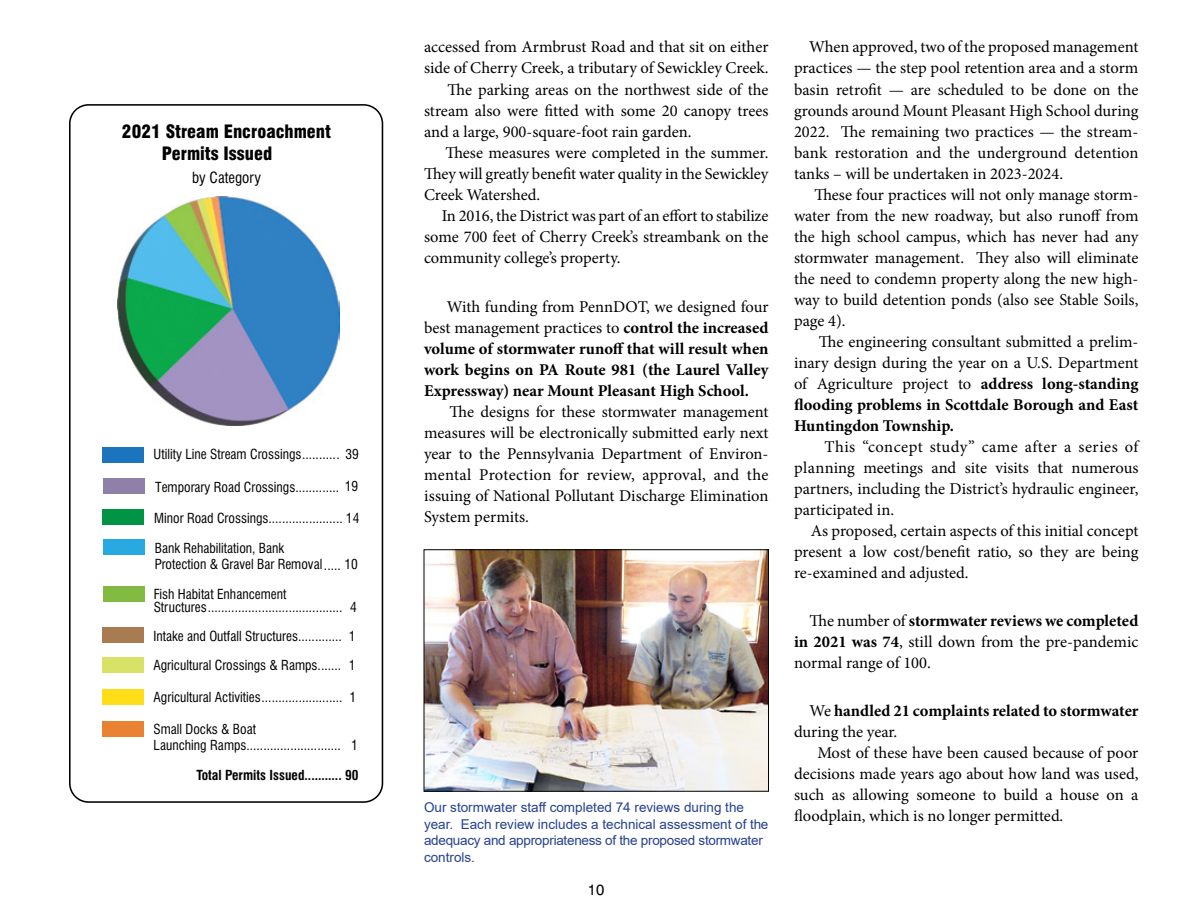
<style>
.page{position:relative;width:1188px;height:918px;background:#fff}
.page>*{position:absolute;margin:0;border:0;box-sizing:border-box;transform-origin:0 0}
.t1{font:900 condensed 18px/22.5px "Swiss 721 BT";color:#000}
.t2{font:16.5px/21px "Minion Pro";color:#000;text-align:justify}
.t3{font:700 16.5px/21px "Minion Pro";color:#000}
.t4{font:condensed 15px "Swiss 721 BT";color:#000}
.t5{font:15px "Swiss 721 BT";color:#000}
.t6{font:condensed 13.5px/13.5px "Swiss 721 BT";color:#000}
.t7{font:13.5px/16.5px "Arial";color:#25408f}
.t8{font:700 condensed 13.5px "Swiss 721 BT";color:#000}
.s1{font-weight:400}
.s2{font-weight:700}
</style>
<div class="page">
<svg style="left:69px;top:104px;width:314px;height:699px"></svg>
<div style="left:104px;top:540px;width:41px;height:15px;background:#28aae1"></div>
<div style="left:103px;top:586px;width:41px;height:15px;background:#83ba41"></div>
<div style="left:104px;top:479px;width:41px;height:15px;background:#8e80a8"></div>
<div style="left:103px;top:447px;width:41px;height:15px;background:#1c75bc"></div>
<div style="left:103px;top:658px;width:41px;height:15px;background:#d7e267"></div>
<div style="left:102px;top:627px;width:41px;height:15px;background:#a97b50"></div>
<div style="left:103px;top:509px;width:41px;height:16px;background:#009444"></div>
<div style="left:103px;top:722px;width:41px;height:15px;background:#ea8233"></div>
<div style="left:103px;top:690px;width:41px;height:15px;background:#ffde17"></div>
<img style="left:118px;top:197px;width:221px;height:228px">
<img style="left:426px;top:551px;width:341px;height:239px">
<div style="left:424px;top:549px;width:345px;height:243px;border:1px solid #000"></div>
<p class="t1" style="left:162px;top:120px;width:171px;text-indent:-40px">2021 Stream Encroachment<br>Permits Issued</p>
<p class="t4" style="left:192px;top:168px;width:70px">by Category</p>
<p class="t6" style="left:154px;top:448px;width:207px">Utility Line Stream Crossings........... 39</p>
<p class="t6" style="left:155px;top:481px;width:205px">Temporary Road Crossings............. 19</p>
<p class="t6" style="left:154px;top:511px;width:207px">Minor Road Crossings...................... 14</p>
<p class="t6" style="left:155px;top:541px;width:131px">Bank Rehabilitation, Bank</p>
<p class="t6" style="left:154px;top:587px;width:205px">Fish Habitat Enhancement<br>Structures........................................ 4</p>
<p class="t6" style="left:155px;top:557px;width:205px">Protection &amp; Gravel Bar Removal..... 10</p>
<p class="t6" style="left:154px;top:629px;width:203px">Intake and Outfall Structures............. 1</p>
<p class="t6" style="left:153px;top:659px;width:204px">Agricultural Crossings &amp; Ramps....... 1</p>
<p class="t6" style="left:154px;top:690px;width:204px">Agricultural Activities ........................ 1</p>
<p class="t6" style="left:154px;top:721px;width:206px;line-height:16.2px">Small Docks &amp; Boat<br>Launching Ramps............................ 1</p>
<p class="t8" style="left:196px;top:767px;width:164px">Total Permits Issued........... 90</p>
<p class="t2" style="left:424px;top:37px;width:346px">accessed from Armbrust Road and that sit on either</p>
<p class="t2" style="left:424px;top:58px;width:346px">side of Cherry Creek, a tributary of Sewickley Creek.</p>
<p class="t2" style="left:448px;top:79px;width:322px">The parking areas on the northwest side of the</p>
<p class="t2" style="left:424px;top:100px;width:346px">stream also were fitted with some 20 canopy trees</p>
<p class="t2" style="left:424px;top:121px;width:269px">and a large, 900-square-foot rain garden.</p>
<p class="t2" style="left:445px;top:142px;width:325px">These measures were completed in the summer.</p>
<p class="t2" style="left:424px;top:163px;width:346px">They will greatly benefit water quality in the Sewickley</p>
<p class="t2" style="left:424px;top:184px;width:118px">Creek Watershed.</p>
<p class="t2" style="left:442px;top:205px;width:328px">In 2016, the District was part of an effort to stabilize</p>
<p class="t2" style="left:424px;top:226px;width:346px">some 700 feet of Cherry Creek’s streambank on the</p>
<p class="t2" style="left:424px;top:247px;width:198px">community college’s property.</p>
<p class="t3" style="left:424px;top:296px;width:346px;text-align:justify;text-indent:23px"><span class="s1">With funding from PennDOT, we designed four best management practices to</span> control the increased volume of stormwater runoff that will result when work begins on PA Route 981 (the Laurel Valley Expressway) near Mount Pleasant High School.</p>
<p class="t2" style="left:424px;top:401px;width:346px;text-indent:26px">The designs for these stormwater management measures will be electronically submitted early next year to the Pennsylvania Department of Environ&shy;mental Protection for review, approval, and the issuing of National Pollutant Discharge Elimination System permits.</p>
<p class="t7" style="left:424px;top:799px;width:346px">Our stormwater staff completed 74 reviews during the year. Each review includes a technical assessment of the adequacy and appropriateness of the proposed stormwater controls.</p>
<p class="t5" style="left:588px;top:881px;width:18px">10</p>
<p class="t2" style="left:794px;top:37px;width:346px;text-indent:15px">When approved, two of the proposed management practices — the step pool retention area and a storm basin retrofit — are scheduled to be done on the grounds around Mount Pleasant High School during 2022. The remaining two practices — the stream&shy;bank restoration and the underground detention tanks – will be undertaken in 2023-2024.</p>
<p class="t2" style="left:794px;top:184px;width:346px;text-indent:20px">These four practices will not only manage storm&shy;water from the new roadway, but also runoff from the high school campus, which has never had any stormwater management. They also will eliminate the need to condemn property along the new high&shy;way to build detention ponds (also see Stable Soils, page 4).</p>
<p class="t2" style="left:794px;top:331px;width:346px;text-indent:25px">The engineering consultant submitted a prelim&shy;inary design during the year on a U.S. Department of Agriculture project to <span class="s2">address long-standing flooding problems in Scottdale Borough and East Huntingdon Township.</span></p>
<p class="t2" style="left:794px;top:436px;width:346px;text-indent:30px">This “concept study” came after a series of planning meetings and site visits that numerous partners, including the District’s hydraulic engineer, participated in.</p>
<p class="t2" style="left:794px;top:520px;width:346px;text-indent:17px">As proposed, certain aspects of this initial concept present a low cost/benefit ratio, so they are being re-examined and adjusted.</p>
<p class="t2" style="left:794px;top:610px;width:346px;text-indent:15px">The number of <span class="s2">stormwater reviews we completed in 2021 was 74</span>, still down from the pre-pandemic normal range of 100.</p>
<p class="t3" style="left:794px;top:700px;width:346px;text-indent:16px"><span class="s1">We</span> handled 21 complaints related to stormwater <span class="s1">during the year.</span></p>
<p class="t2" style="left:794px;top:742px;width:346px;text-indent:23px">Most of these have been caused because of poor decisions made years ago about how land was used, such as allowing someone to build a house on a floodplain, which is no longer permitted.</p>
</div>
